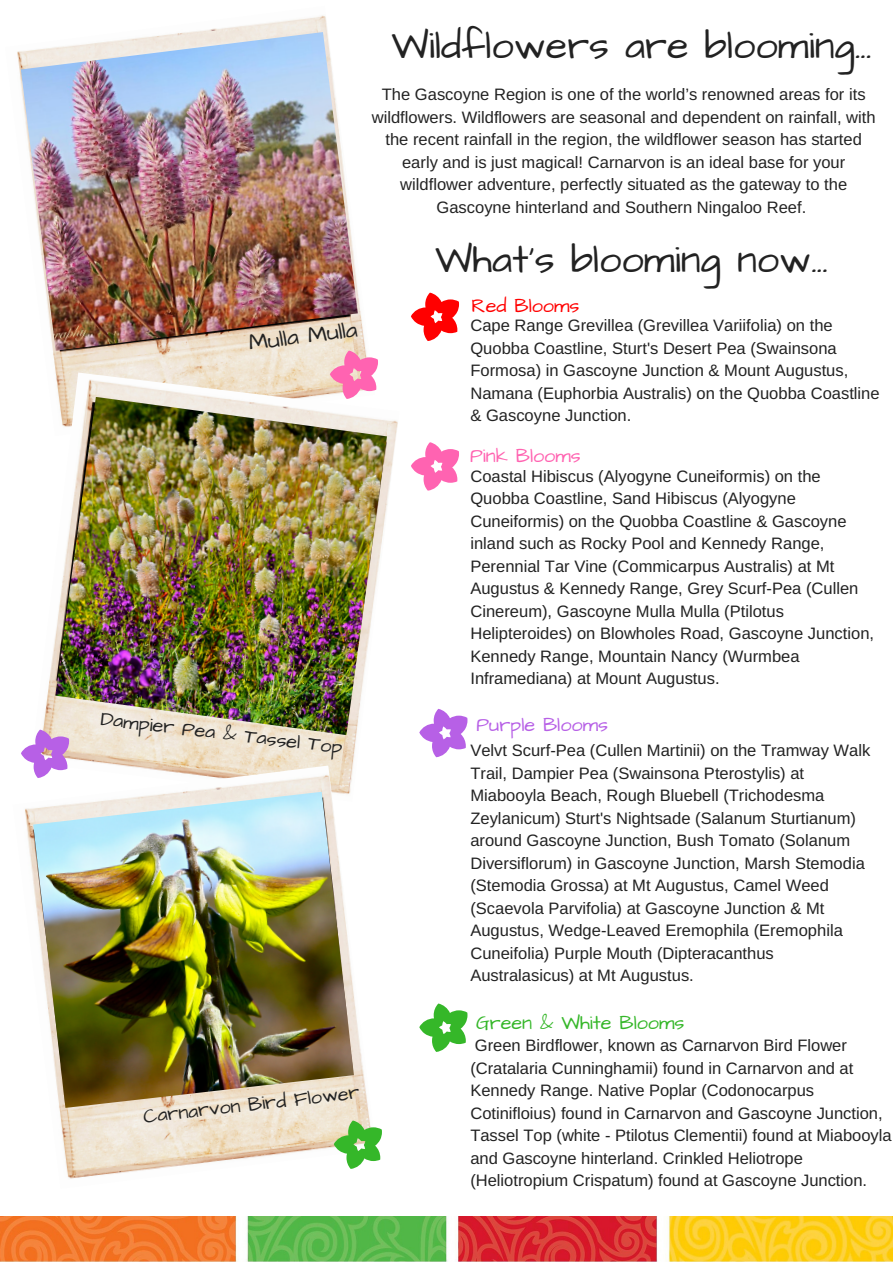
<style>
.page{position:relative;width:893px;height:1262px;background:#fff}
.page>*{position:absolute;margin:0;border:0;box-sizing:border-box;transform-origin:0 0}
.t1{font:39.67px "Architects Daughter";color:#222}
.t2{font:23.17px "Architects Daughter";color:#222}
.t3{font:19.88px "Architects Daughter";color:#222}
.t4{font:19.88px "Architects Daughter";color:#35b729}
.t5{font:19.88px "Architects Daughter";color:#b760e6}
.t6{font:19.88px "Architects Daughter";color:#ff63b1}
.t7{font:19.88px "Architects Daughter";color:#f00}
.t8{font:16.58px/22.5px "Arimo";color:#222}
</style>
<div class="page">
<img style="left:0;top:1216px;width:892px;height:46px">
<img style="left:17px;top:15px;width:349px;height:357px">
<img style="left:39px;top:372px;width:359px;height:393px">
<img style="left:25px;top:765px;width:345px;height:414px">
<img style="left:21px;top:32px;width:337px;height:319px">
<svg style="left:411px;top:293px;width:48px;height:48px"></svg>
<svg style="left:330px;top:351px;width:48px;height:46px;background:#f99ac1"></svg>
<svg style="left:411px;top:442px;width:48px;height:49px"></svg>
<img style="left:55px;top:397px;width:332px;height:338px">
<svg style="left:419px;top:709px;width:48px;height:48px"></svg>
<svg style="left:21px;top:730px;width:48px;height:48px"></svg>
<svg style="left:419px;top:1003px;width:48px;height:49px"></svg>
<img style="left:33px;top:792px;width:321px;height:316px">
<svg style="left:334px;top:1120px;width:48px;height:49px"></svg>
<h2 class="t2" style="left:247px;top:327px;width:111px;rotate:-7deg">Mulla Mulla</h2>
<p class="t3" style="left:102px;top:705px;width:245px;rotate:7deg">Dampier Pea &amp; Tassel Top</p>
<p class="t3" style="left:142px;top:1102px;width:219px;rotate:-6deg">Carnarvon Bird Flower</p>
<h1 class="t1" style="left:391px;top:18px;width:481px">Wildflowers are blooming...</h1>
<p class="t8" style="left:372px;top:83px;width:505px;text-align:center">The Gascoyne Region is one of the world’s renowned areas for its wildflowers. Wildflowers are seasonal and dependent on rainfall, with the recent rainfall in the region, the wildflower season has started early and is just magical! Carnarvon is an ideal base for your wildflower adventure, perfectly situated as the gateway to the Gascoyne hinterland and Southern Ningaloo Reef.</p>
<h1 class="t1" style="left:435px;top:233px;width:394px">What's blooming now...</h1>
<p class="t8" style="left:470px;top:314px;width:411px">Cape Range Grevillea (Grevillea Variifolia) on the Quobba Coastline, Sturt's Desert Pea (Swainsona Formosa) in Gascoyne Junction &amp; Mount Augustus, Namana (Euphorbia Australis) on the Quobba Coastline &amp; Gascoyne Junction.</p>
<p class="t7" style="left:471px;top:292px;width:109px">Red Blooms</p>
<p class="t6" style="left:470px;top:442px;width:112px">Pink Blooms</p>
<p class="t8" style="left:470px;top:465px;width:405px">Coastal Hibiscus (Alyogyne Cuneiformis) on the Quobba Coastline, Sand Hibiscus (Alyogyne Cuneiformis) on the Quobba Coastline &amp; Gascoyne inland such as Rocky Pool and Kennedy Range, Perennial Tar Vine (Commicarpus Australis) at Mt Augustus &amp; Kennedy Range, Grey Scurf-Pea (Cullen Cinereum), Gascoyne Mulla Mulla (Ptilotus Helipteroides) on Blowholes Road, Gascoyne Junction, Kennedy Range, Mountain Nancy (Wurmbea Inframediana) at Mount Augustus.</p>
<p class="t5" style="left:476px;top:711px;width:133px">Purple Blooms</p>
<p class="t8" style="left:470px;top:739px;width:401px">Velvt Scurf-Pea (Cullen Martinii) on the Tramway Walk Trail, Dampier Pea (Swainsona Pterostylis) at Miabooyla Beach, Rough Bluebell (Trichodesma Zeylanicum) Sturt's Nightsade (Salanum Sturtianum) around Gascoyne Junction, Bush Tomato (Solanum Diversiflorum) in Gascoyne Junction, Marsh Stemodia (Stemodia Grossa) at Mt Augustus, Camel Weed (Scaevola Parvifolia) at Gascoyne Junction &amp; Mt Augustus, Wedge-Leaved Eremophila (Eremophila Cuneifolia) Purple Mouth (Dipteracanthus Australasicus) at Mt Augustus.</p>
<p class="t4" style="left:476px;top:1009px;width:210px">Green &amp; White Blooms</p>
<p class="t8" style="left:470px;top:1034px;width:423px">Green Birdflower, known as Carnarvon Bird Flower (Cratalaria Cunninghamii) found in Carnarvon and at Kennedy Range. Native Poplar (Codonocarpus Cotinifloius) found in Carnarvon and Gascoyne Junction, Tassel Top (white - Ptilotus Clementii) found at Miabooyla and Gascoyne hinterland. Crinkled Heliotrope (Heliotropium Crispatum) found at Gascoyne Junction.</p>
</div>
